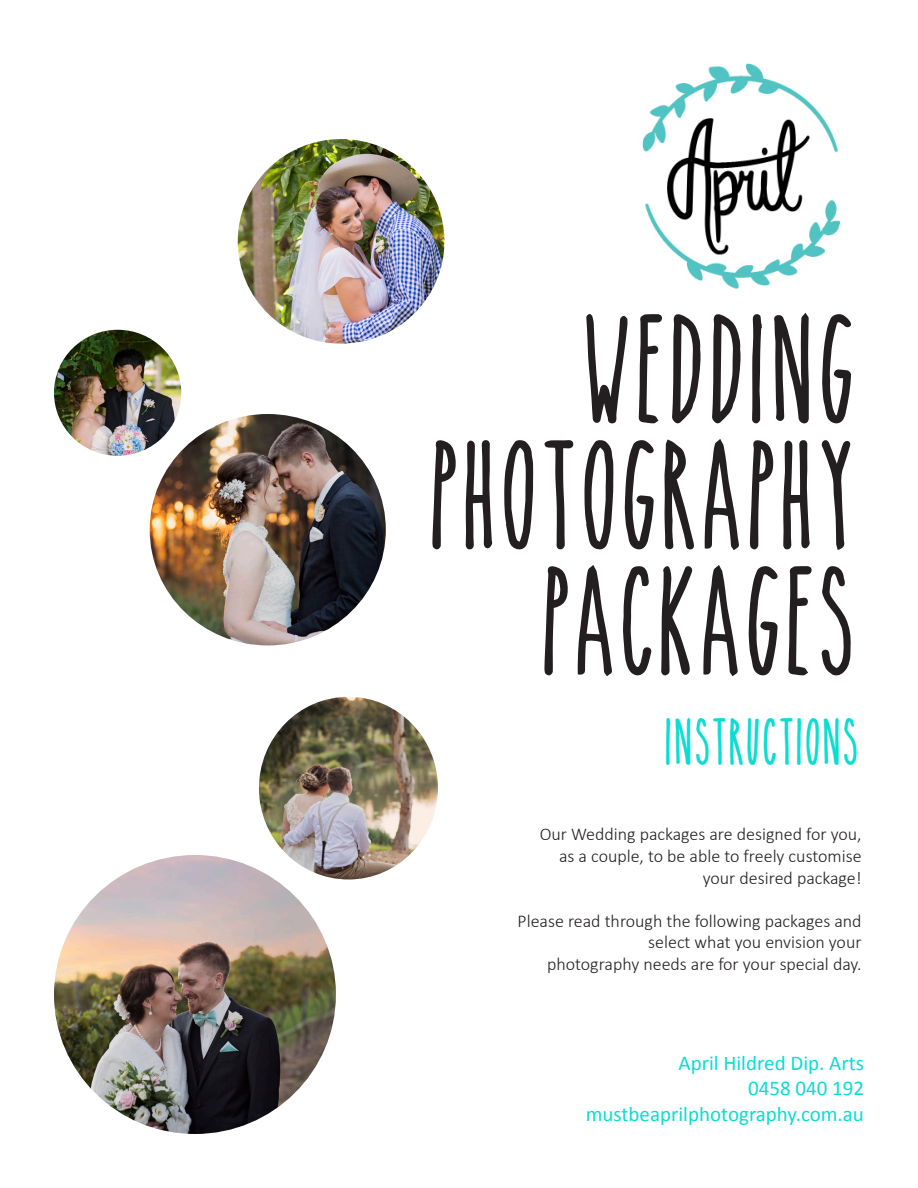
<style>
.page{position:relative;width:918px;height:1188px;background:#fff}
.page>*{position:absolute;margin:0;border:0;box-sizing:border-box;transform-origin:0 0}
.t1{font:105px "The Skinnybold";color:#231f20}
.t2{font:45px "The Skinnybold";color:#0addd1}
.t3{font:21px "Calibri";color:#0addd1}
.t4{font:300 18px/21.6px "Calibri";color:#231f20;text-align:right}
</style>
<div class="page">
<img style="left:54px;top:855px;width:282px;height:279px">
<img style="left:259px;top:697px;width:179px;height:182px">
<img style="left:642px;top:63px;width:199px;height:226px">
<img style="left:150px;top:414px;width:236px;height:231px">
<img style="left:238px;top:139px;width:206px;height:205px">
<img style="left:54px;top:330px;width:127px;height:126px">
<p class="t1" style="left:588px;top:313px;width:277px">WEDDING</p>
<p class="t1" style="left:435px;top:439px;width:431px">PHOTOGRAPHY</p>
<p class="t1" style="left:547px;top:565px;width:319px">PACKAGES</p>
<p class="t2" style="left:667px;top:718px;width:197px">INSTRUCTIONS</p>
<p class="t4" style="left:540px;top:823px;width:323px">Our Wedding packages are designed for you,</p>
<p class="t4" style="left:559px;top:845px;width:304px">as a couple, to be able to freely customise</p>
<p class="t4" style="left:703px;top:867px;width:160px">your desired package!</p>
<p class="t4" style="left:518px;top:910px;width:346px">Please read through the following packages and select what you envision your</p>
<p class="t4" style="left:547px;top:953px;width:316px">photography needs are for your special day.</p>
<p class="t3" style="left:679px;top:1050px;width:187px">April Hildred Dip. Arts</p>
<p class="t3" style="left:748px;top:1075px;width:117px">0458 040 192</p>
<p class="t3" style="left:586px;top:1100px;width:280px">mustbeaprilphotography.com.au</p>
</div>
